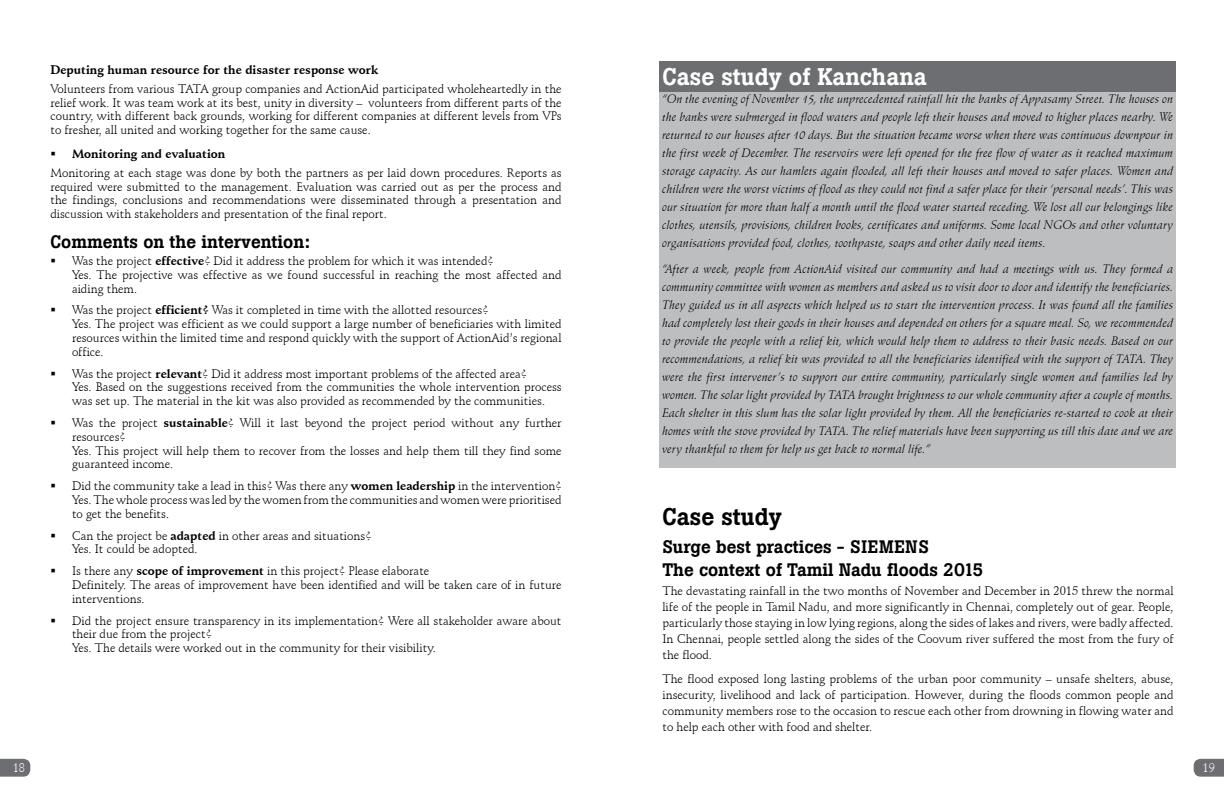
<style>
.page{position:relative;width:1224px;height:792px;background:#fff}
.page>*{position:absolute;margin:0;border:0;box-sizing:border-box;transform-origin:0 0}
.t1{font:500 24px "Boton";color:#fff}
.t2{font:500 24px "Boton";color:#000}
.t3{font:500 18px/23px "Boton";color:#000}
.t4{font:12px/13.8px "Schneidler BT";color:#000}
.t5{font:italic 12px/18px "Schneidler BT";color:#000;text-align:justify}
.t6{font:700 12px "Schneidler BT";color:#000}
.t7{font:12px "Schneidler BT";color:#fff}
.s1{font-weight:700}
</style>
<div class="page">
<div style="left:660px;top:62px;width:516px;height:406px;background:#bcbec0"></div>
<div style="left:660px;top:62px;width:516px;height:30px;background:#6d6e71"></div>
<svg style="left:1194px;top:759px;width:30px;height:18px"></svg>
<svg style="left:0;top:759px;width:30px;height:18px"></svg>
<p class="t6" style="left:50px;top:62px;width:329px">Deputing human resource for the disaster response work</p>
<p class="t4" style="left:50px;top:82px;width:513px;text-align:justify">Volunteers from various TATA group companies and ActionAid participated wholeheartedly in the relief work. It was team work at its best, unity in diversity – volunteers from different parts of the country, with different back grounds, working for different companies at different levels from VPs to fresher, all united and working together for the same cause.</p>
<p class="t4" style="left:50px;top:144px;width:513px;line-height:18.8px">▪ <span class="s1">Monitoring and evaluation<br></span>Monitoring at each stage was done by both the partners as per laid down procedures. Reports as</p>
<p class="t4" style="left:50px;top:179px;width:513px;text-align:justify">required were submitted to the management. Evaluation was carried out as per the process and the findings, conclusions and recommendations were disseminated through a presentation and discussion with stakeholders and presentation of the final report.</p>
<h2 class="t3" style="left:50px;top:230px;width:261px">Comments on the intervention:</h2>
<p class="t4" style="left:72px;top:254px;width:491px;text-indent:-22px">▪ Was the project <span class="s1">effective</span>? Did it address the problem for which it was intended?<br>Yes. The projective was effective as we found successful in reaching the most affected and aiding them.</p>
<p class="t4" style="left:72px;top:303px;width:491px;text-indent:-22px">▪ Was the project <span class="s1">efficient?</span> Was it completed in time with the allotted resources?<br>Yes. The project was efficient as we could support a large number of beneficiaries with limited resources within the limited time and respond quickly with the support of ActionAid’s regional office.</p>
<p class="t4" style="left:72px;top:367px;width:491px;text-indent:-22px">▪ Was the project <span class="s1">relevant</span>? Did it address most important problems of the affected area?<br>Yes. Based on the suggestions received from the communities the whole intervention process was set up. The material in the kit was also provided as recommended by the communities.</p>
<p class="t4" style="left:72px;top:416px;width:491px;text-indent:-22px">▪ Was the project <span class="s1">sustainable</span>? Will it last beyond the project period without any further resources?<br>Yes. This project will help them to recover from the losses and help them till they find some guaranteed income.</p>
<p class="t4" style="left:72px;top:479px;width:491px;text-align:justify;text-indent:-22px">▪ Did the community take a lead in this? Was there any <span class="s1">women leadership</span> in the intervention?<br>Yes. The whole process was led by the women from the communities and women were prioritised to get the benefits.</p>
<p class="t4" style="left:72px;top:529px;width:301px;text-indent:-22px">▪ Can the project be <span class="s1">adapted</span> in other areas and situations?<br>Yes. It could be adopted.</p>
<p class="t4" style="left:72px;top:564px;width:491px;text-indent:-22px">▪ Is there any <span class="s1">scope of improvement</span> in this project? Please elaborate<br>Definitely. The areas of improvement have been identified and will be taken care of in future interventions.</p>
<p class="t4" style="left:72px;top:614px;width:491px;text-indent:-22px">▪ Did the project ensure transparency in its implementation? Were all stakeholder aware about their due from the project?<br>Yes. The details were worked out in the community for their visibility.</p>
<h1 class="t1" style="left:662px;top:63px;width:266px">Case study of Kanchana</h1>
<p class="t5" style="left:662px;top:90px;width:513px">“On the evening of November 15, the unprecedented rainfall hit the banks of Appasamy Street. The houses on the banks were submerged in flood waters and people left their houses and moved to higher places nearby. We returned to our houses after 10 days. But the situation became worse when there was continuous downpour in the first week of December. The reservoirs were left opened for the free flow of water as it reached maximum storage capacity. As our hamlets again flooded, all left their houses and moved to safer places. Women and children were the worst victims of flood as they could not find a safer place for their ‘personal needs’. This was our situation for more than half a month until the flood water started receding. We lost all our belongings like clothes, utensils, provisions, children books, certificates and uniforms. Some local NGOs and other voluntary organisations provided food, clothes, toothpaste, soaps and other daily need items.</p>
<p class="t5" style="left:662px;top:260px;width:513px">“After a week, people from ActionAid visited our community and had a meetings with us. They formed a community committee with women as members and asked us to visit door to door and identify the beneficiaries.<br>They guided us in all aspects which helped us to start the intervention process. It was found all the families had completely lost their goods in their houses and depended on others for a square meal. So, we recommended to provide the people with a relief kit, which would help them to address to their basic needs. Based on our recommendations, a relief kit was provided to all the beneficiaries identified with the support of TATA. They were the first intervener’s to support our entire community, particularly single women and families led by women. The solar light provided by TATA brought brightness to our whole community after a couple of months.<br>Each shelter in this slum has the solar light provided by them. All the beneficiaries re-started to cook at their homes with the stove provided by TATA. The relief materials have been supporting us till this date and we are very thankful to them for help us get back to normal life.”</p>
<h1 class="t2" style="left:662px;top:503px;width:121px">Case study</h1>
<h2 class="t3" style="left:662px;top:535px;width:323px">Surge best practices - SIEMENS<br>The context of Tamil Nadu floods 2015</h2>
<p class="t4" style="left:662px;top:583px;width:513px;line-height:16px;text-align:justify">The devastating rainfall in the two months of November and December in 2015 threw the normal life of the people in Tamil Nadu, and more significantly in Chennai, completely out of gear. People, particularly those staying in low lying regions, along the sides of lakes and rivers, were badly affected.<br>In Chennai, people settled along the sides of the Coovum river suffered the most from the fury of the flood.</p>
<p class="t4" style="left:662px;top:671px;width:513px;line-height:16px;text-align:justify">The flood exposed long lasting problems of the urban poor community – unsafe shelters, abuse, insecurity, livelihood and lack of participation. However, during the floods common people and community members rose to the occasion to rescue each other from drowning in flowing water and to help each other with food and shelter.</p>
<p class="t7" style="left:13px;top:760px;width:14px">18</p>
<p class="t7" style="left:1203px;top:760px;width:14px">19</p>
</div>
